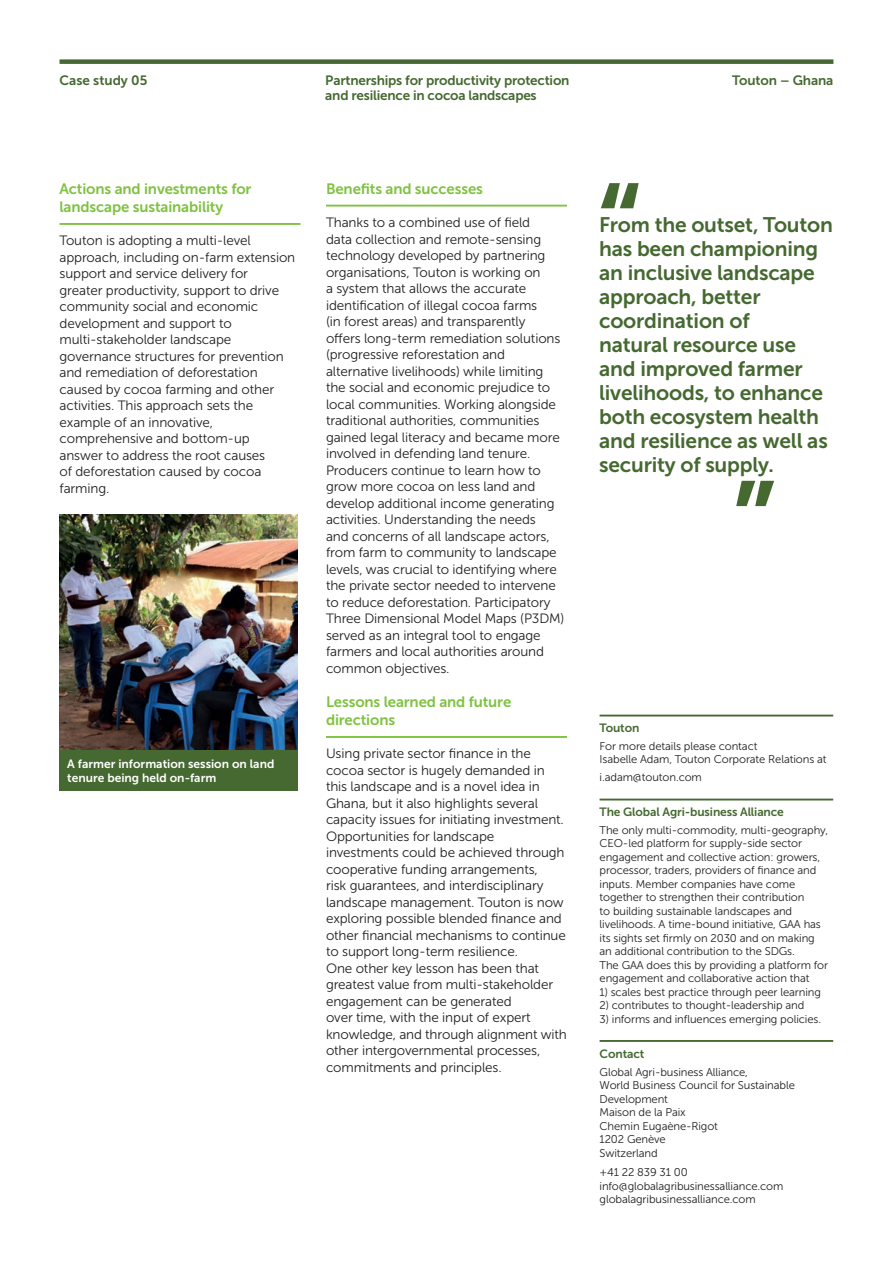
<style>
.page{position:relative;width:893px;height:1263px;background:#fff}
.page>*{position:absolute;margin:0;border:0;box-sizing:border-box;transform-origin:0 0}
.t1{font:115.5px "Museo Sans 700";color:#456930}
.t2{font:21px/24px "Museo Sans 700";letter-spacing:-.01em;color:#456930}
.t3{font:15px/18px "Museo Sans 700";letter-spacing:-.01em;color:#7fc241}
.t4{font:13.5px/16.5px "Museo Sans 300";letter-spacing:-.01em;color:#231f20}
.t5{font:13.5px "Museo Sans 700";letter-spacing:-.015em;color:#456930}
.t6{font:12px/13.5px "Museo Sans 700";color:#fff}
.t7{font:12px "Museo Sans 700";letter-spacing:-.01em;color:#456930}
.t8{font:11.25px/13.5px "Museo Sans 300";letter-spacing:-.01em;color:#231f20}
</style>
<div class="page">
<div style="left:60px;top:59px;width:773px;height:5px;background:#456930"></div>
<hr style="left:600px;top:1040px;width:233px;height:2px;background:#456930">
<hr style="left:600px;top:799px;width:233px;height:1px;background:#456930">
<hr style="left:600px;top:715px;width:233px;height:1px;background:#456930">
<hr style="left:60px;top:223px;width:240px;height:2px;background:#7fc241">
<hr style="left:326px;top:205px;width:241px;height:2px;background:#7fc241">
<hr style="left:326px;top:736px;width:241px;height:2px;background:#7fc241">
<img style="left:60px;top:514px;width:238px;height:236px">
<div style="left:60px;top:750px;width:238px;height:41px;background:#456930"></div>
<p class="t5" style="left:60px;top:72px;width:89px">Case study 05</p>
<p class="t5" style="left:325px;top:72px;width:246px">Partnerships for productivity protection</p>
<p class="t5" style="left:325px;top:87px;width:213px">and resilience in cocoa landscapes</p>
<p class="t5" style="left:732px;top:72px;width:103px">Touton – Ghana</p>
<p class="t3" style="left:60px;top:180px;width:193px">Actions and investments for landscape sustainability</p>
<p class="t4" style="left:60px;top:232px;width:237px">Touton is adopting a multi-level approach, including on-farm extension support and service delivery for<br>greater productivity, support to drive community social and economic development and support to</p>
<p class="t4" style="left:60px;top:331px;width:226px">multi-stakeholder landscape governance structures for prevention and remediation of deforestation caused by cocoa farming and other</p>
<p class="t4" style="left:60px;top:397px;width:195px">activities. This approach sets the</p>
<p class="t4" style="left:60px;top:414px;width:192px">example of an innovative, comprehensive and bottom-up</p>
<p class="t4" style="left:60px;top:447px;width:207px">answer to address the root causes</p>
<p class="t4" style="left:60px;top:463px;width:203px">of deforestation caused by cocoa farming.</p>
<p class="t6" style="left:67px;top:757px;width:209px">A farmer information session on land tenure being held on-farm</p>
<p class="t3" style="left:326px;top:180px;width:158px">Benefits and successes</p>
<p class="t4" style="left:326px;top:214px;width:221px">Thanks to a combined use of field data collection and remote-sensing technology developed by partnering organisations, Touton is working on a system that allows the accurate identification of illegal cocoa farms</p>
<p class="t4" style="left:326px;top:313px;width:240px">(in forest areas) and transparently<br>offers long-term remediation solutions (progressive reforestation and alternative livelihoods) while limiting the social and economic prejudice to local communities. Working alongside traditional authorities, communities gained legal literacy and became more involved in defending land tenure.<br>Producers continue to learn how to grow more cocoa on less land and develop additional income generating activities. Understanding the needs<br>and concerns of all landscape actors, from farm to community to landscape levels, was crucial to identifying where the private sector needed to intervene to reduce deforestation. Participatory Three Dimensional Model Maps (P3DM) served as an integral tool to engage farmers and local authorities around common objectives.</p>
<p class="t3" style="left:326px;top:693px;width:187px">Lessons learned and future directions</p>
<p class="t4" style="left:326px;top:745px;width:242px">Using private sector finance in the cocoa sector is hugely demanded in this landscape and is a novel idea in Ghana, but it also highlights several capacity issues for initiating investment.<br>Opportunities for landscape investments could be achieved through cooperative funding arrangements,<br>risk guarantees, and interdisciplinary landscape management. Touton is now exploring possible blended finance and other financial mechanisms to continue to support long-term resilience.<br>One other key lesson has been that greatest value from multi-stakeholder engagement can be generated<br>over time, with the input of expert knowledge, and through alignment with other intergovernmental processes, commitments and principles.</p>
<p class="t1" style="left:596px;top:162px;width:48px">“</p>
<p class="t2" style="left:599px;top:212px;width:235px">From the outset, Touton has been championing an inclusive landscape approach, better coordination of<br>natural resource use and improved farmer livelihoods, to enhance both ecosystem health and resilience as well as security of supply.</p>
<p class="t1" style="left:731px;top:460px;width:47px">”</p>
<p class="t7" style="left:600px;top:721px;width:41px">Touton</p>
<p class="t8" style="left:600px;top:739px;width:159px">For more details please contact</p>
<p class="t8" style="left:600px;top:752px;width:229px">Isabelle Adam, Touton Corporate Relations at</p>
<p class="t8" style="left:600px;top:770px;width:104px">i.adam@touton.com</p>
<p class="t7" style="left:600px;top:805px;width:186px">The Global Agri-business Alliance</p>
<p class="t8" style="left:600px;top:823px;width:230px">The only multi-commodity, multi-geography, CEO-led platform for supply-side sector engagement and collective action: growers, processor, traders, providers of finance and inputs. Member companies have come together to strengthen their contribution<br>to building sustainable landscapes and livelihoods. A time-bound initiative, GAA has its sights set firmly on 2030 and on making an additional contribution to the SDGs.</p>
<p class="t8" style="left:600px;top:958px;width:230px">The GAA does this by providing a platform for engagement and collaborative action that</p>
<p class="t8" style="left:600px;top:985px;width:223px">1) scales best practice through peer learning</p>
<p class="t8" style="left:600px;top:998px;width:206px">2) contributes to thought-leadership and</p>
<p class="t8" style="left:600px;top:1012px;width:223px">3) informs and influences emerging policies.</p>
<p class="t7" style="left:600px;top:1047px;width:46px">Contact</p>
<p class="t8" style="left:600px;top:1065px;width:150px">Global Agri-business Alliance,</p>
<p class="t8" style="left:600px;top:1079px;width:197px">World Business Council for Sustainable<br>Development</p>
<p class="t8" style="left:600px;top:1106px;width:88px">Maison de la Paix</p>
<p class="t8" style="left:600px;top:1119px;width:120px">Chemin Eugaène-Rigot</p>
<p class="t8" style="left:600px;top:1133px;width:68px">1202 Genève</p>
<p class="t8" style="left:600px;top:1146px;width:60px">Switzerland</p>
<p class="t8" style="left:600px;top:1166px;width:90px">+41 22 839 31 00</p>
<p class="t8" style="left:600px;top:1179px;width:185px">info@globalagribusinessalliance.com</p>
<p class="t8" style="left:600px;top:1193px;width:158px">globalagribusinessalliance.com</p>
</div>
